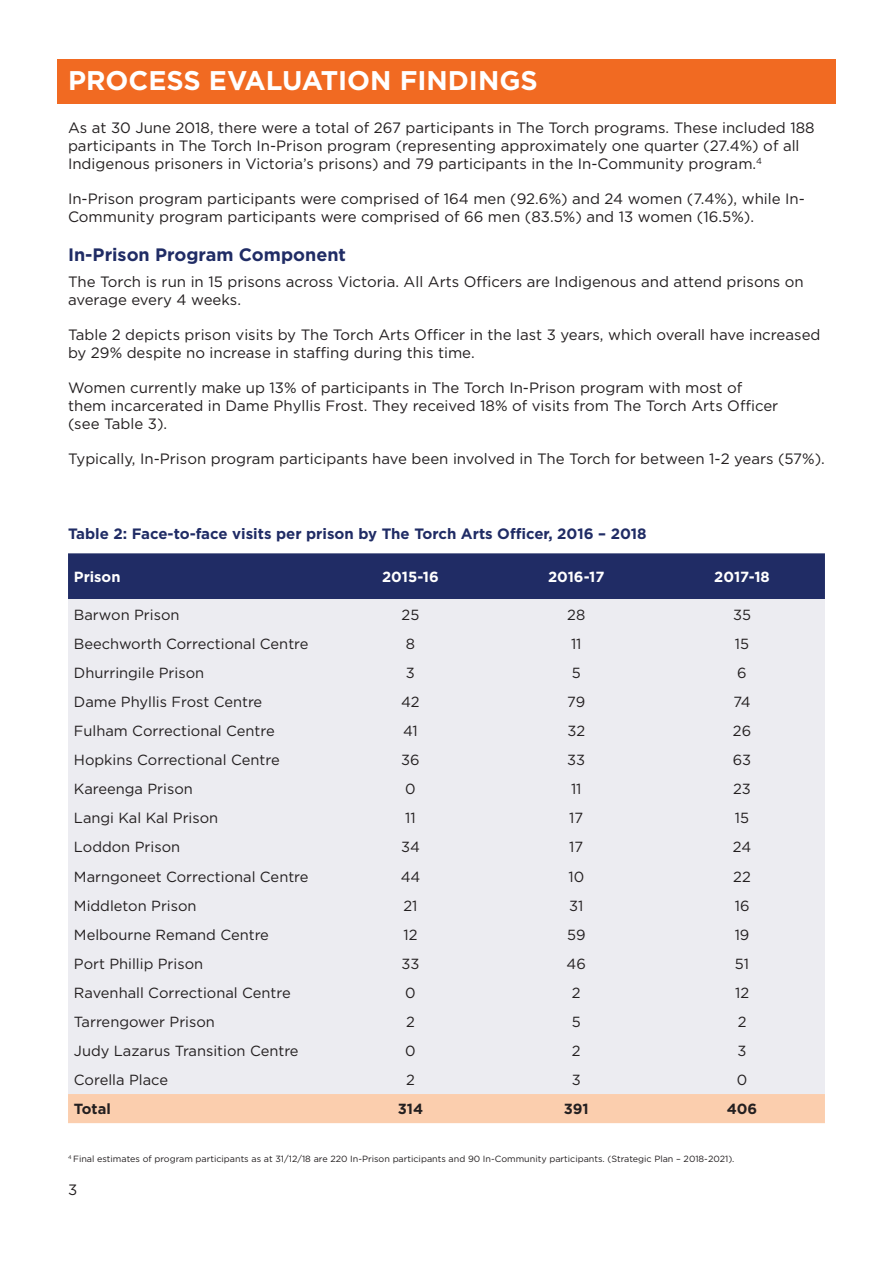
<style>
.page{position:relative;width:893px;height:1263px;background:#fff}
.page>*{position:absolute;margin:0;border:0;box-sizing:border-box;transform-origin:0 0}
.t1{font:700 27px "Gotham";color:#fff}
.t2{font:700 18px "Gotham";color:#202c65}
.t3{font:15px/18px "Gotham";color:#231f20}
.t4{font:700 15px "Gotham";color:#202c65}
.t5{font:14.7px "Gotham";color:#231f20}
.t6{font:700 14.7px "Gotham";color:#fff}
.t7{font:700 14.7px "Gotham";color:#231f20}
.t8{font:9px "Gotham";color:#231f20}
</style>
<div class="page">
<div style="left:68px;top:553px;width:757px;height:46px;background:#202c65"></div>
<div style="left:68px;top:599px;width:757px;height:495px;background:#ececf1"></div>
<div style="left:68px;top:1094px;width:757px;height:29px;background:#fbceae"></div>
<div style="left:57px;top:60px;width:779px;height:44px;background:#f16a22"></div>
<h1 class="t1" style="left:68px;top:62px;width:471px">PROCESS EVALUATION FINDINGS</h1>
<p class="t3" style="left:68px;top:119px;width:748px">As at 30 June 2018, there were a total of 267 participants in The Torch programs. These included 188 participants in The Torch In-Prison program (representing approximately one quarter (27.4%) of all<br>Indigenous prisoners in Victoria’s prisons) and 79 participants in the In-Community program.<sup>4</sup></p>
<p class="t3" style="left:68px;top:190px;width:738px">In-Prison program participants were comprised of 164 men (92.6%) and 24 women (7.4%), while In-<br>Community program participants were comprised of 66 men (83.5%) and 13 women (16.5%).</p>
<p class="t2" style="left:68px;top:242px;width:279px">In-Prison Program Component</p>
<p class="t3" style="left:68px;top:273px;width:737px">The Torch is run in 15 prisons across Victoria. All Arts Officers are Indigenous and attend prisons on average every 4 weeks.</p>
<p class="t3" style="left:68px;top:326px;width:754px">Table 2 depicts prison visits by The Torch Arts Officer in the last 3 years, which overall have increased by 29% despite no increase in staffing during this time.</p>
<p class="t3" style="left:68px;top:379px;width:712px">Women currently make up 13% of participants in The Torch In-Prison program with most of them incarcerated in Dame Phyllis Frost. They received 18% of visits from The Torch Arts Officer (see Table 3).</p>
<p class="t3" style="left:68px;top:450px;width:758px">Typically, In-Prison program participants have been involved in The Torch for between 1-2 years (57%).</p>
<p class="t4" style="left:68px;top:524px;width:580px">Table 2: Face-to-face visits per prison by The Torch Arts Officer, 2016 – 2018</p>
<p class="t6" style="left:74px;top:567px;width:48px">Prison</p>
<p class="t6" style="left:382px;top:567px;width:58px">2015-16</p>
<p class="t6" style="left:548px;top:567px;width:58px">2016-17</p>
<p class="t6" style="left:714px;top:567px;width:57px">2017-18</p>
<p class="t5" style="left:74px;top:605px;width:107px">Barwon Prison</p>
<p class="t5" style="left:402px;top:605px;width:19px">25</p>
<p class="t5" style="left:567px;top:605px;width:20px">28</p>
<p class="t5" style="left:733px;top:605px;width:19px">35</p>
<p class="t5" style="left:74px;top:634px;width:236px">Beechworth Correctional Centre</p>
<p class="t5" style="left:406px;top:634px;width:11px">8</p>
<p class="t5" style="left:571px;top:634px;width:12px">11</p>
<p class="t5" style="left:735px;top:634px;width:16px">15</p>
<p class="t5" style="left:74px;top:663px;width:132px">Dhurringile Prison</p>
<p class="t5" style="left:406px;top:663px;width:10px">3</p>
<p class="t5" style="left:572px;top:663px;width:10px">5</p>
<p class="t5" style="left:737px;top:663px;width:11px">6</p>
<p class="t5" style="left:74px;top:692px;width:190px">Dame Phyllis Frost Centre</p>
<p class="t5" style="left:401px;top:692px;width:20px">42</p>
<p class="t5" style="left:567px;top:692px;width:20px">79</p>
<p class="t5" style="left:733px;top:692px;width:19px">74</p>
<p class="t5" style="left:74px;top:721px;width:202px">Fulham Correctional Centre</p>
<p class="t5" style="left:403px;top:721px;width:16px">41</p>
<p class="t5" style="left:567px;top:721px;width:19px">32</p>
<p class="t5" style="left:733px;top:721px;width:20px">26</p>
<p class="t5" style="left:74px;top:750px;width:207px">Hopkins Correctional Centre</p>
<p class="t5" style="left:401px;top:750px;width:20px">36</p>
<p class="t5" style="left:567px;top:750px;width:19px">33</p>
<p class="t5" style="left:733px;top:750px;width:20px">63</p>
<p class="t5" style="left:74px;top:779px;width:120px">Kareenga Prison</p>
<p class="t5" style="left:405px;top:779px;width:12px">0</p>
<p class="t5" style="left:571px;top:779px;width:12px">11</p>
<p class="t5" style="left:733px;top:779px;width:19px">23</p>
<p class="t5" style="left:74px;top:809px;width:146px">Langi Kal Kal Prison</p>
<p class="t5" style="left:405px;top:809px;width:12px">11</p>
<p class="t5" style="left:569px;top:809px;width:15px">17</p>
<p class="t5" style="left:735px;top:809px;width:16px">15</p>
<p class="t5" style="left:74px;top:838px;width:108px">Loddon Prison</p>
<p class="t5" style="left:401px;top:838px;width:20px">34</p>
<p class="t5" style="left:569px;top:838px;width:15px">17</p>
<p class="t5" style="left:733px;top:838px;width:20px">24</p>
<p class="t5" style="left:74px;top:867px;width:236px">Marngoneet Correctional Centre</p>
<p class="t5" style="left:401px;top:867px;width:21px">44</p>
<p class="t5" style="left:568px;top:867px;width:17px">10</p>
<p class="t5" style="left:733px;top:867px;width:19px">22</p>
<p class="t5" style="left:74px;top:896px;width:124px">Middleton Prison</p>
<p class="t5" style="left:403px;top:896px;width:16px">21</p>
<p class="t5" style="left:569px;top:896px;width:16px">31</p>
<p class="t5" style="left:735px;top:896px;width:16px">16</p>
<p class="t5" style="left:74px;top:925px;width:196px">Melbourne Remand Centre</p>
<p class="t5" style="left:403px;top:925px;width:16px">12</p>
<p class="t5" style="left:567px;top:925px;width:20px">59</p>
<p class="t5" style="left:735px;top:925px;width:16px">19</p>
<p class="t5" style="left:74px;top:954px;width:131px">Port Phillip Prison</p>
<p class="t5" style="left:401px;top:954px;width:19px">33</p>
<p class="t5" style="left:567px;top:954px;width:21px">46</p>
<p class="t5" style="left:735px;top:954px;width:16px">51</p>
<p class="t5" style="left:74px;top:983px;width:218px">Ravenhall Correctional Centre</p>
<p class="t5" style="left:405px;top:983px;width:12px">0</p>
<p class="t5" style="left:572px;top:983px;width:10px">2</p>
<p class="t5" style="left:735px;top:983px;width:16px">12</p>
<p class="t5" style="left:74px;top:1012px;width:142px">Tarrengower Prison</p>
<p class="t5" style="left:406px;top:1012px;width:10px">2</p>
<p class="t5" style="left:572px;top:1012px;width:10px">5</p>
<p class="t5" style="left:738px;top:1012px;width:10px">2</p>
<p class="t5" style="left:74px;top:1041px;width:226px">Judy Lazarus Transition Centre</p>
<p class="t5" style="left:405px;top:1041px;width:12px">0</p>
<p class="t5" style="left:572px;top:1041px;width:10px">2</p>
<p class="t5" style="left:738px;top:1041px;width:10px">3</p>
<p class="t5" style="left:74px;top:1071px;width:96px">Corella Place</p>
<p class="t5" style="left:406px;top:1071px;width:10px">2</p>
<p class="t5" style="left:572px;top:1071px;width:10px">3</p>
<p class="t5" style="left:737px;top:1071px;width:12px">0</p>
<p class="t7" style="left:74px;top:1099px;width:38px">Total</p>
<p class="t7" style="left:398px;top:1099px;width:27px">314</p>
<p class="t7" style="left:564px;top:1099px;width:26px">391</p>
<p class="t7" style="left:727px;top:1099px;width:32px">406</p>
<p class="t8" style="left:68px;top:1153px;width:668px"><sup>4</sup> Final estimates of program participants as at 31/12/18 are 220 In-Prison participants and 90 In-Community participants. (Strategic Plan – 2018-2021).</p>
<p class="t3" style="left:68px;top:1180px;width:11px">3</p>
</div>
